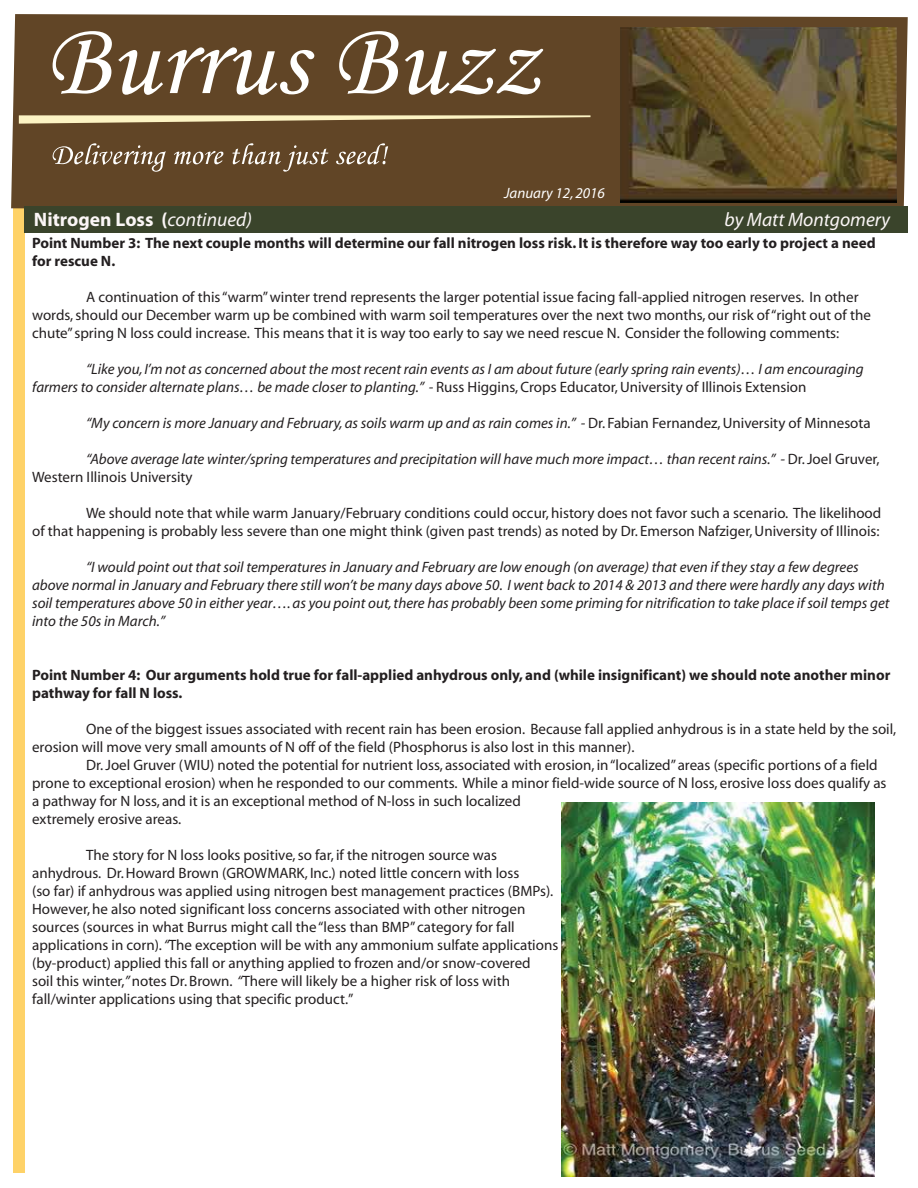
<style>
.page{position:relative;width:918px;height:1188px;background:#fff}
.page>*{position:absolute;margin:0;border:0;box-sizing:border-box;transform-origin:0 0}
.t1{font:700 19.5px "Myriad Pro";color:#fbf6f6}
.t2{font:italic 19.5px "Myriad Pro";color:#fbf6f6}
.t3{font:15px/18px "Myriad";color:#231f20}
.t4{font:italic 15px/18px "Myriad";color:#231f20}
.t5{font:700 15px/18px "Myriad";color:#231f20}
.t6{font:italic 15px "Myriad";color:#fff}
.s1{font-weight:400;font-style:italic}
.s2{font-style:normal}
.s3{font-style:italic}
</style>
<div class="page">
<div style="left:13px;top:211px;width:11px;height:961px;background:#fed268"></div>
<div style="left:11px;top:14px;width:897px;height:197px;background:#614526"></div>
<img style="left:621px;top:27px;width:276px;height:176px">
<img style="left:85px;top:143px;width:300px;height:21px">
<img style="left:53px;top:31px;width:345px;height:63px">
<img style="left:19px;top:115px;width:572px;height:9px">
<div style="left:24px;top:206px;width:884px;height:27px;background:#3a442b"></div>
<img style="left:561px;top:802px;width:313px;height:375px">
<p class="t6" style="left:504px;top:185px;width:102px">January 12, 2016</p>
<p class="t1" style="left:34px;top:206px;width:220px">Nitrogen Loss (<span class="s1">continued)</span></p>
<p class="t2" style="left:725px;top:207px;width:167px">by Matt Montgomery</p>
<p class="t5" style="left:32px;top:235px;width:845px">Point Number 3: The next couple months will determine our fall nitrogen loss risk. It is therefore way too early to project a need for rescue N.</p>
<p class="t3" style="left:32px;top:289px;width:840px;text-indent:54px">A continuation of this “warm” winter trend represents the larger potential issue facing fall-applied nitrogen reserves. In other words, should our December warm up be combined with warm soil temperatures over the next two months, our risk of “right out of the chute” spring N loss could increase. This means that it is way too early to say we need rescue N. Consider the following comments:</p>
<p class="t4" style="left:32px;top:361px;width:833px;text-indent:54px">“Like you, I’m not as concerned about the most recent rain events as I am about future (early spring rain events)… I am encouraging farmers to consider alternate plans… be made closer to planting.” - <span class="s2">Russ Higgins, Crops Educator, University of Illinois Extension</span></p>
<p class="t4" style="left:86px;top:415px;width:786px">“My concern is more January and February, as soils warm up and as rain comes in.” - <span class="s2">Dr. Fabian Fernandez, University of Minnesota</span></p>
<p class="t4" style="left:32px;top:451px;width:849px;text-indent:54px">“Above average late winter/spring temperatures and precipitation will have much more impact… than recent rains.” - <span class="s2">Dr. Joel Gruver,<br>Western Illinois University</span></p>
<p class="t3" style="left:32px;top:505px;width:851px;text-align:right">We should note that while warm January/February conditions could occur, history does not favor such a scenario. The likelihood<br>of that happening is probably less severe than one might think (given past trends) as noted by Dr. Emerson Nafziger, University of Illinois:</p>
<p class="t4" style="left:32px;top:559px;width:859px;text-indent:54px">“I would point out that soil temperatures in January and February are low enough (on average) that even if they stay a few degrees above normal in January and February there still won’t be many days above 50. I went back to 2014 &amp; 2013 and there were hardly any days with soil temperatures above 50 in either year…. as you point out, there has probably been some priming for nitrification to take place if soil temps get into the 50s in March.”</p>
<p class="t5" style="left:32px;top:667px;width:860px">Point Number 4: Our arguments hold true for fall-applied anhydrous only, and (while insignificant) we should note another minor pathway for fall N loss.</p>
<p class="t3" style="left:86px;top:721px;width:812px">One of the biggest issues associated with recent rain has been erosion. Because fall applied anhydrous is in a state held by the soil,</p>
<p class="t3" style="left:32px;top:739px;width:604px">erosion will move very small amounts of N off of the field (Phosphorus is also lost in this manner).</p>
<p class="t3" style="left:86px;top:757px;width:793px">Dr. Joel Gruver (WIU) noted the potential for nutrient loss, associated with erosion, in “localized” areas (specific portions of a field</p>
<p class="t3" style="left:32px;top:775px;width:856px">prone to exceptional erosion) when he responded to our comments. While a minor field-wide source of N loss, erosive loss does qualify as</p>
<p class="t3" style="left:32px;top:793px;width:490px">a pathway for N loss, and it is an exceptional method of N-loss in such localized</p>
<p class="t3" style="left:32px;top:811px;width:151px">extremely erosive areas.</p>
<p class="t3" style="left:32px;top:847px;width:528px;text-indent:54px">The story for N loss looks positive, so far, if the nitrogen source was anhydrous. Dr. Howard Brown (GROWMARK, Inc.) noted little concern with loss<br>(so far) if anhydrous was applied using nitrogen best management practices (BMPs).<br>However, he also noted significant loss concerns associated with other nitrogen sources (sources in what Burrus might call the “less than BMP” category for fall applications in corn). <span class="s3">“</span>The exception will be with any ammonium sulfate applications (by-product) applied this fall or anything applied to frozen and/or snow-covered<br>soil this winter,<span class="s3">”</span> notes Dr. Brown. <span class="s3">“</span>There will likely be a higher risk of loss with fall/winter applications using that specific product.”</p>
</div>
